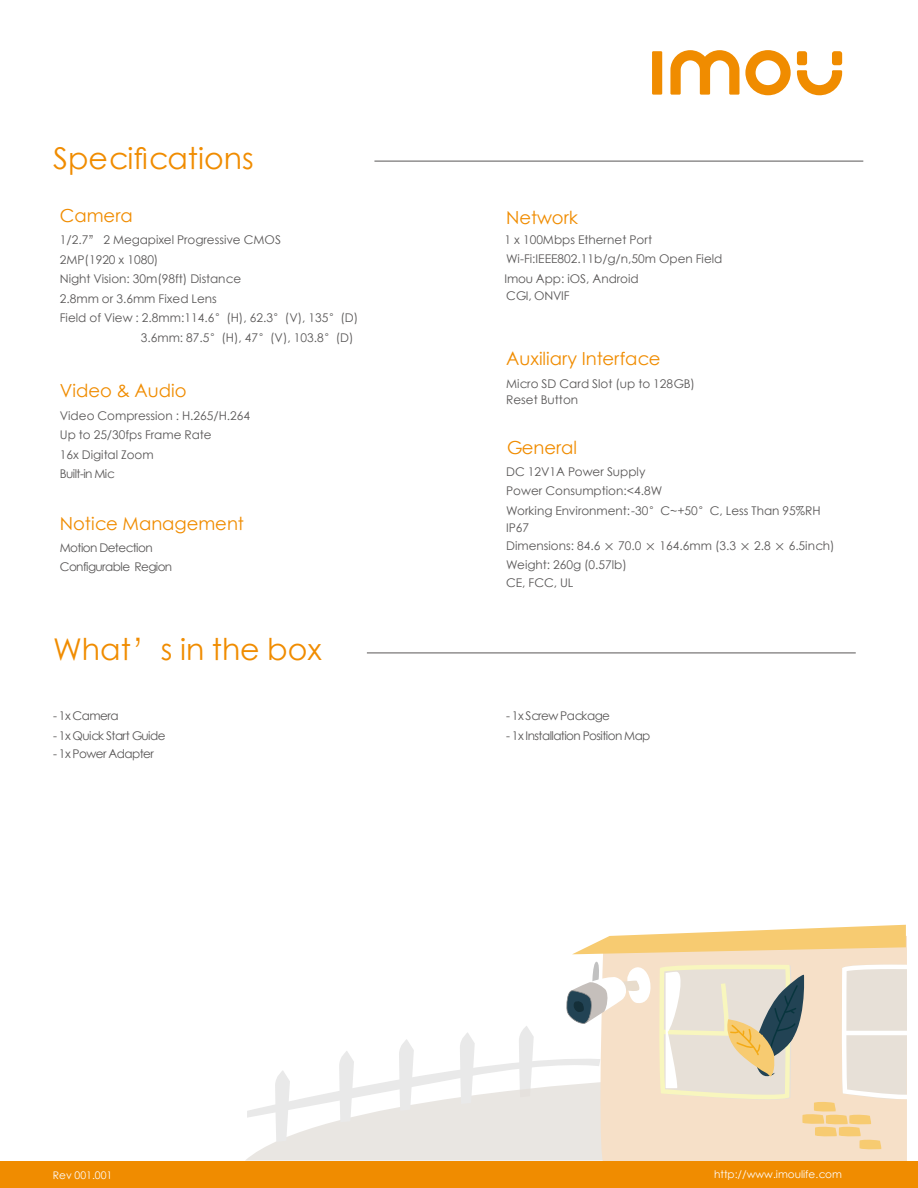
<style>
.page{position:relative;width:918px;height:1188px;background:#fff}
.page>*{position:absolute;margin:0;border:0;box-sizing:border-box;transform-origin:0 0}
.t1{font:30px "ST Xihei";color:#f08c00}
.t2{font:18px "ST Xihei";color:#f08c00}
.t3{font:12px/19.5px "ST Xihei";color:#595757}
.t4{font:12px/18.8px "ST Xihei";letter-spacing:-.05em;color:#595757}
.t5{font:12px "ST Xihei";letter-spacing:-.02em;color:#595757}
.t6{font:10.5px "ST Xihei";color:#fdfdfe}
</style>
<div class="page">
<div style="left:603px;top:936px;width:304px;height:225px;background:#f6e0c8"></div>
<svg style="left:245px;top:961px;width:407px;height:200px"></svg>
<svg style="left:573px;top:925px;width:333px;height:29px"></svg>
<svg style="left:658px;top:965px;width:249px;height:185px;background:#e7dac5"></svg>
<hr style="left:374px;top:161px;width:489px;height:1px;background:#595757">
<div style="left:0;top:1161px;width:918px;height:27px;background:#f08c00"></div>
<hr style="left:367px;top:653px;width:489px;height:1px;background:#595757">
<div style="left:652px;top:51px;width:10px;height:44px;background:#f08c00"></div>
<div style="left:797px;top:51px;width:10px;height:14px;background:#f08c00;border-radius:3px"></div>
<div style="left:832px;top:51px;width:10px;height:14px;background:#f08c00;border-radius:3px"></div>
<svg style="left:797px;top:70px;width:45px;height:26px"></svg>
<svg style="left:670px;top:50px;width:121px;height:45px"></svg>
<h1 class="t1" style="left:53px;top:137px;width:202px">Specifications</h1>
<h2 class="t2" style="left:60px;top:202px;width:74px">Camera</h2>
<p class="t3" style="left:60px;top:230px;width:223px">1/2.7” 2 Megapixel Progressive CMOS</p>
<p class="t3" style="left:60px;top:249px;width:100px">2MP(1920 x 1080)</p>
<p class="t3" style="left:60px;top:269px;width:183px">Night Vision: 30m(98ft) Distance</p>
<p class="t3" style="left:60px;top:288px;width:159px">2.8mm or 3.6mm Fixed Lens</p>
<p class="t3" style="left:60px;top:308px;width:300px">Field of View : 2.8mm:114.6°(H), 62.3°(V), 135°(D)</p>
<p class="t3" style="left:141px;top:327px;width:214px">3.6mm: 87.5°(H), 47°(V), 103.8°(D)</p>
<h2 class="t2" style="left:60px;top:378px;width:128px">Video &amp; Audio</h2>
<p class="t3" style="left:60px;top:405px;width:192px">Video Compression : H.265/H.264<br>Up to 25/30fps Frame Rate<br>16x Digital Zoom<br>Built-in Mic</p>
<h2 class="t2" style="left:60px;top:510px;width:186px">Notice Management</h2>
<p class="t4" style="left:60px;top:538px;width:114px">Motion Detection<br>Configurable Region</p>
<h1 class="t1" style="left:53px;top:628px;width:270px">What’s in the box</h1>
<p class="t4" style="left:53px;top:706px;width:67px">- 1x Camera</p>
<p class="t4" style="left:53px;top:726px;width:114px">- 1x Quick Start Guide</p>
<p class="t4" style="left:53px;top:744px;width:102px">- 1x Power Adapter</p>
<h2 class="t2" style="left:506px;top:205px;width:74px">Network</h2>
<p class="t3" style="left:506px;top:249px;width:218px">Wi-Fi:IEEE802.11b/g/n,50m Open Field</p>
<p class="t5" style="left:506px;top:287px;width:65px">CGI, ONVIF</p>
<p class="t3" style="left:505px;top:230px;width:149px">1 x 100Mbps Ethernet Port</p>
<p class="t3" style="left:505px;top:269px;width:136px">Imou App: iOS, Android</p>
<h2 class="t2" style="left:506px;top:346px;width:156px">Auxiliary Interface</h2>
<p class="t3" style="left:506px;top:375px;width:190px;line-height:16.5px">Micro SD Card Slot (up to 128GB)<br>Reset Button</p>
<h2 class="t2" style="left:506px;top:434px;width:73px">General</h2>
<p class="t3" style="left:506px;top:462px;width:158px;line-height:18.8px">DC 12V1A Power Supply<br>Power Consumption:&lt;4.8W</p>
<p class="t3" style="left:506px;top:501px;width:316px">Working Environment:-30°C~+50°C, Less Than 95%RH</p>
<p class="t3" style="left:506px;top:535px;width:330px">Dimensions: 84.6 × 70.0 × 164.6mm (3.3 × 2.8 × 6.5inch)<br>Weight: 260g (0.57lb)</p>
<p class="t3" style="left:506px;top:573px;width:69px">CE, FCC, UL</p>
<p class="t3" style="left:506px;top:518px;width:25px">IP67</p>
<p class="t4" style="left:506px;top:706px;width:105px">- 1x Screw Package</p>
<p class="t4" style="left:506px;top:726px;width:146px">- 1x Installation Position Map</p>
<p class="t6" style="left:53px;top:1168px;width:61px">Rev 001.001</p>
<p class="t6" style="left:714px;top:1167px;width:129px">http://www.imoulife.com</p>
</div>
